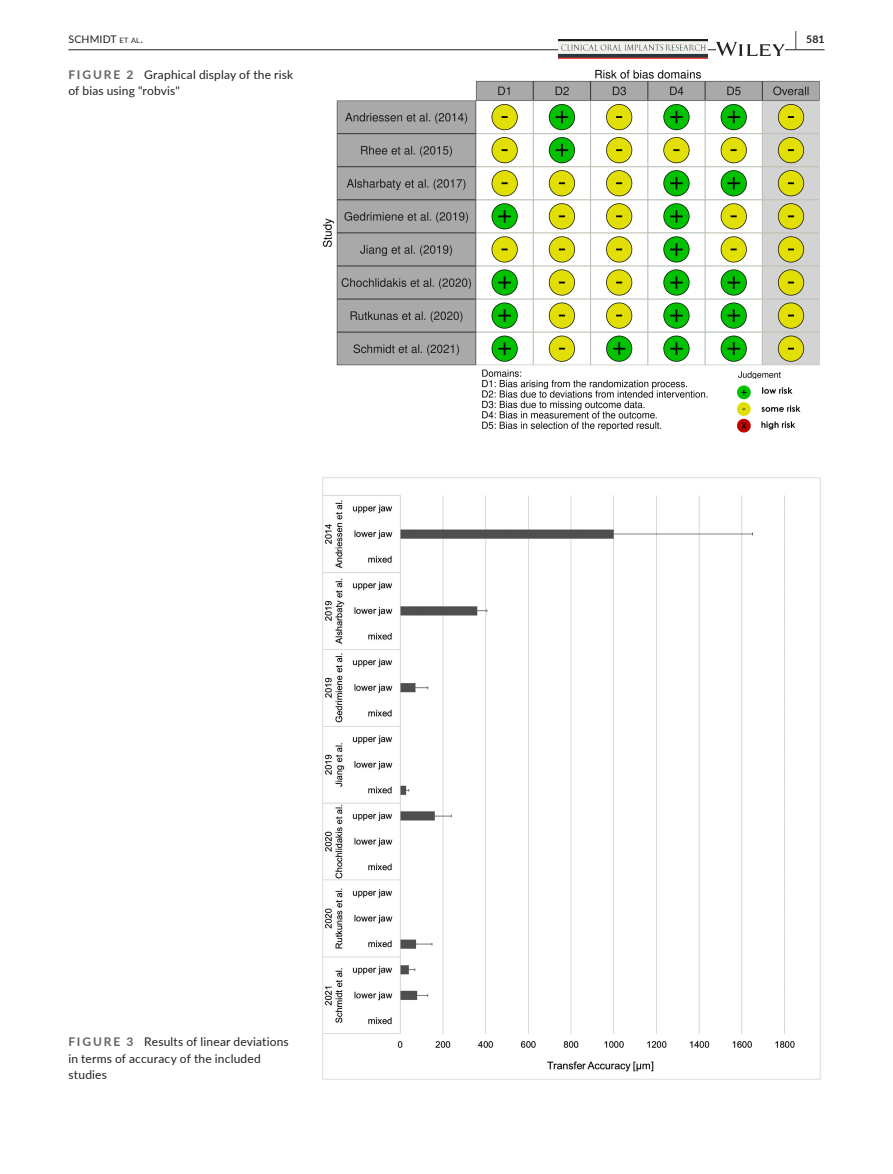
<style>
.page{position:relative;width:893px;height:1174px;background:#fff}
.page>*{position:absolute;margin:0;border:0;box-sizing:border-box;transform-origin:0 0}
.t1{font:12px/16.5px "Lato";letter-spacing:.015em;color:#231f20}
.t2{font:10.5px "Lato";letter-spacing:.015em;color:#231f20}
.t3{font:700 10.5px "Lato";color:#231f20}
.s1{font-size:7.35px}
.s2{font-size:19.5px}
.s3{font-weight:700;color:#636366}
</style>
<div class="page">
<hr style="left:68px;top:49px;width:756px;height:1px;background:#231f20">
<img style="left:559px;top:39px;width:149px;height:20px">
<svg style="left:716px;top:42px;width:69px;height:14px"></svg>
<img style="left:323px;top:69px;width:497px;height:364px">
<img style="left:323px;top:477px;width:497px;height:602px">
<p class="t2" style="left:68px;top:31px;width:76px">SCHMIDT <span class="s1">et al</span>.</p>
<p class="t3" style="left:795px;top:31px;width:31px"><span class="s2">|</span> 581</p>
<p class="t1" style="left:68px;top:66px;width:226px"><span class="s3">FIGURE 2</span> Graphical display of the risk of bias using "robvis"</p>
<p class="t1" style="left:68px;top:1033px;width:222px"><span class="s3">FIGURE 3</span> Results of linear deviations in terms of accuracy of the included studies</p>
</div>
